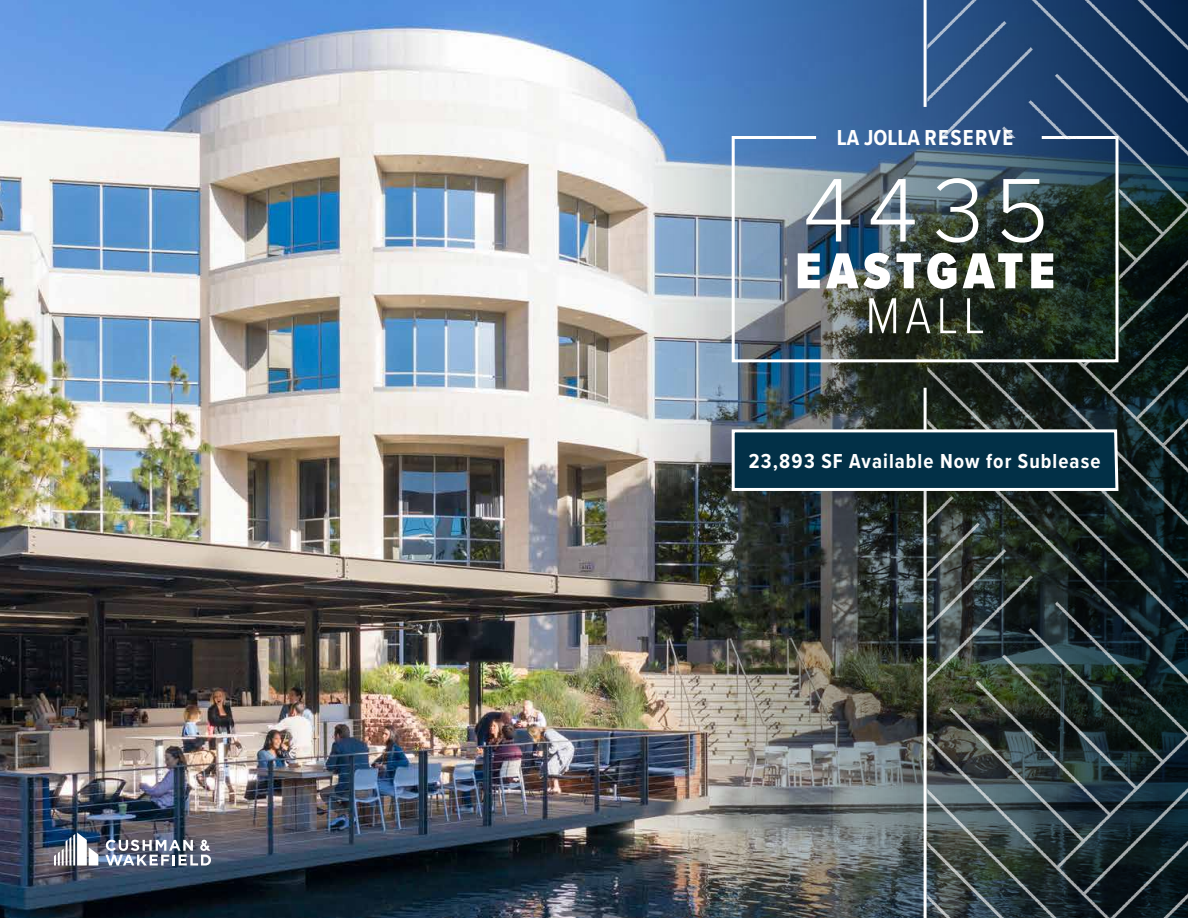
<style>
.page{position:relative;width:1188px;height:918px;background:#fff}
.page>*{position:absolute;margin:0;border:0;box-sizing:border-box;transform-origin:0 0}
.t1{font:300 93.6px "Proxima Nova";color:#fff}
.t2{font:900 52.35px "Proxima Nova Cond";letter-spacing:.095em;color:#fff}
.t3{font:300 52.35px "Proxima Nova Cond";color:#fff}
.t4{font:700 22.5px "Proxima Nova Cond";letter-spacing:.05em;color:#fff}
.t5{font:700 21px "Proxima Nova Cond";letter-spacing:.05em;color:#fff}
</style>
<div class="page">
<img style="left:0;top:0;width:631px;height:918px">
<svg style="left:54px;top:833px;width:44px;height:33px"></svg>
<svg style="left:105px;top:840px;width:106px;height:26px"></svg>
<img style="left:631px;top:0;width:259px;height:918px">
<div style="left:690px;top:128px;width:436px;height:276px;background:#000;opacity:.15"></div>
<img style="left:730px;top:134px;width:197px;height:230px">
<div style="left:890px;top:0;width:43px;height:138px;background:#305b92"></div>
<hr style="left:924px;top:0;width:3px;height:107px;background:#fff">
<div style="left:890px;top:384px;width:43px;height:534px;background:#000;opacity:.15"></div>
<hr style="left:924px;top:388px;width:3px;height:530px;background:#fff">
<img style="left:927px;top:0;width:261px;height:918px">
<div style="left:698px;top:423px;width:427px;height:102px;background:#000;opacity:.15"></div>
<svg style="left:730px;top:428px;width:390px;height:64px;background:#1d4458"></svg>
<p class="t4" style="left:837px;top:120px;width:178px">LA JOLLA RESERVE</p>
<h1 class="t1" style="left:801px;top:168px;width:250px">4435</h1>
<h2 class="t2" style="left:795px;top:232px;width:261px">EASTGATE</h2>
<h2 class="t3" style="left:865px;top:277px;width:121px">MALL</h2>
<p class="t5" style="left:748px;top:446px;width:354px">23,893 SF Available Now for Sublease</p>
</div>
